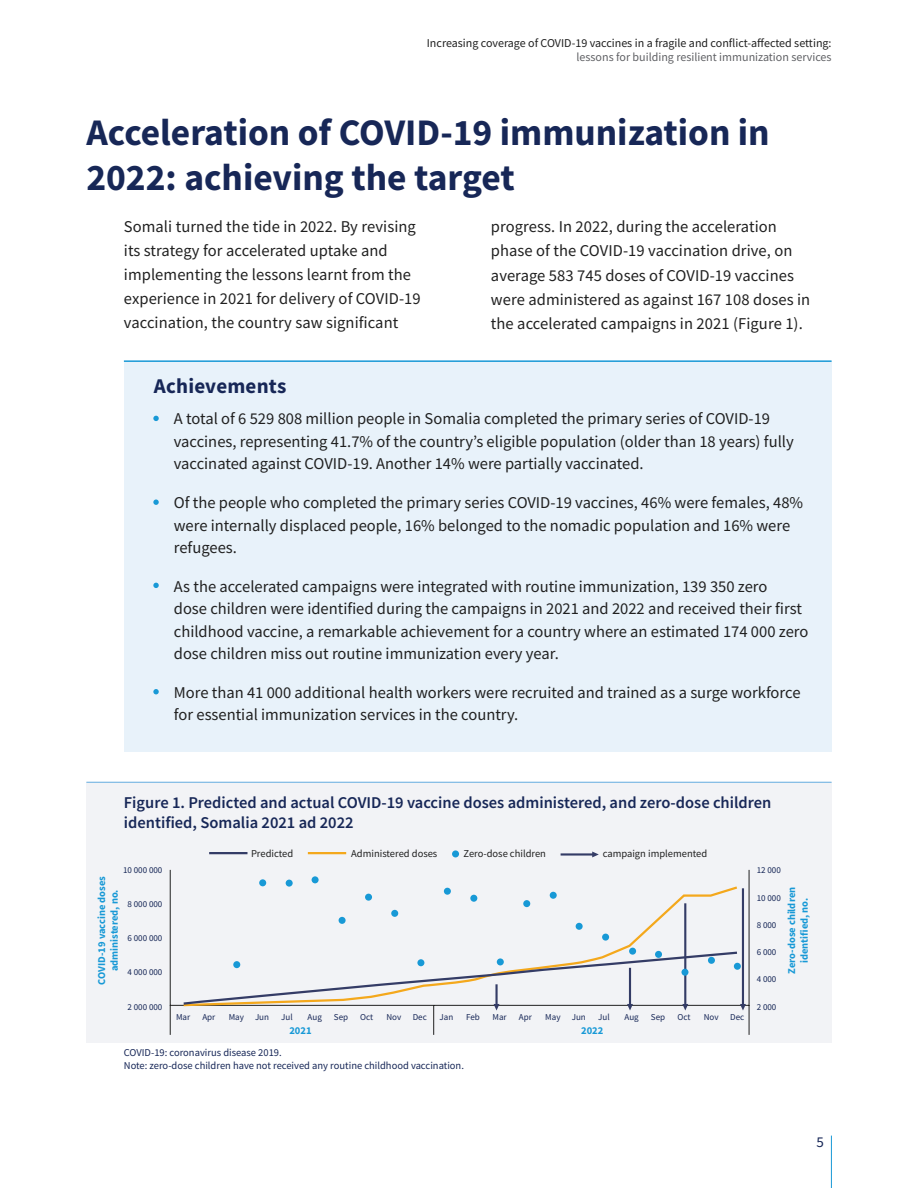
<style>
.page{position:relative;width:918px;height:1188px;background:#fff}
.page>*{position:absolute;margin:0;border:0;box-sizing:border-box;transform-origin:0 0}
.t1{font:700 37.5px/45px "Source Sans Pro";color:#172757}
.t2{font:700 21px "Source Sans Pro";letter-spacing:.01em;color:#172757}
.t3{font:16.5px/24px "Source Sans Pro";color:#202020}
.t4{font:600 16.5px/19.8px "Source Sans Pro";color:#172757}
.t5{font:15px "Source Sans Pro";color:#172757}
.t6{font:12px "Source Sans Pro";color:#202020}
.t7{font:12px "Source Sans Pro";color:#606165}
.t8{font:10.5px/12.6px "Source Sans Pro";color:#172757}
.t9{font:700 10.5px/12.6px "Source Sans Pro";color:#1899d6;text-align:center}
.t10{font:10.5px "Source Sans Pro";color:#202020}
.t11{font:9px "Source Sans Pro";color:#172757}
</style>
<div class="page">
<div style="left:86px;top:782px;width:746px;height:261px;background:#f2f3f6"></div>
<hr style="left:831px;top:1136px;width:1px;height:52px;background:#1899d6">
<hr style="left:86px;top:782px;width:746px;height:1px;background:#63acdf">
<div style="left:124px;top:361px;width:708px;height:391px;background:#e8f2fa"></div>
<hr style="left:124px;top:360px;width:708px;height:2px;background:#1899d6">
<svg style="left:153px;top:416px;width:6px;height:5px"></svg>
<svg style="left:153px;top:500px;width:6px;height:5px"></svg>
<svg style="left:153px;top:583px;width:6px;height:5px"></svg>
<svg style="left:153px;top:689px;width:6px;height:5px"></svg>
<svg style="left:170px;top:870px;width:579px;height:165px"></svg>
<svg style="left:181px;top:885px;width:559px;height:3px"></svg>
<div style="left:259px;top:879px;width:7px;height:7px;background:#1899d6;border-radius:50%"></div>
<div style="left:286px;top:880px;width:7px;height:7px;background:#1899d6;border-radius:50%"></div>
<div style="left:312px;top:876px;width:7px;height:7px;background:#1899d6;border-radius:50%"></div>
<svg style="left:181px;top:888px;width:565px;height:123px"></svg>
<div style="left:681px;top:969px;width:8px;height:7px;background:#1899d6;border-radius:50%"></div>
<div style="left:452px;top:850px;width:7px;height:7px;background:#1899d6;border-radius:50%"></div>
<svg style="left:561px;top:852px;width:38px;height:5px"></svg>
<hr style="left:209px;top:852px;width:39px;height:2px;background:#343c66">
<hr style="left:308px;top:852px;width:38px;height:2px;background:#f4a81c">
<p class="t6" style="left:427px;top:35px;width:406px">Increasing coverage of COVID-19 vaccines in a fragile and conflict-affected setting:</p>
<p class="t7" style="left:577px;top:49px;width:257px">lessons for building resilient immunization services</p>
<h1 class="t1" style="left:86px;top:109px;width:685px">Acceleration of COVID-19 immunization in<br>2022: achieving the target</h1>
<p class="t3" style="left:124px;top:215px;width:298px">Somali turned the tide in 2022. By revising its strategy for accelerated uptake and implementing the lessons learnt from the experience in 2021 for delivery of COVID-19 vaccination, the country saw significant</p>
<p class="t3" style="left:491px;top:215px;width:321px">progress. In 2022, during the acceleration phase of the COVID-19 vaccination drive, on average 583 745 doses of COVID-19 vaccines were administered as against 167 108 doses in the accelerated campaigns in 2021 (Figure 1).</p>
<p class="t2" style="left:154px;top:371px;width:134px">Achievements</p>
<p class="t3" style="left:174px;top:407px;width:621px;line-height:22.5px">A total of 6 529 808 million people in Somalia completed the primary series of COVID-19 vaccines, representing 41.7% of the country’s eligible population (older than 18 years) fully vaccinated against COVID-19. Another 14% were partially vaccinated.</p>
<p class="t3" style="left:174px;top:491px;width:631px;line-height:22.5px">Of the people who completed the primary series COVID-19 vaccines, 46% were females, 48% were internally displaced people, 16% belonged to the nomadic population and 16% were refugees.</p>
<p class="t3" style="left:174px;top:575px;width:636px;line-height:22.5px">As the accelerated campaigns were integrated with routine immunization, 139 350 zero<br>dose children were identified during the campaigns in 2021 and 2022 and received their first childhood vaccine, a remarkable achievement for a country where an estimated 174 000 zero dose children miss out routine immunization every year.</p>
<p class="t3" style="left:174px;top:681px;width:628px;line-height:22.5px">More than 41 000 additional health workers were recruited and trained as a surge workforce for essential immunization services in the country.</p>
<p class="t4" style="left:124px;top:792px;width:649px">Figure 1. Predicted and actual COVID-19 vaccine doses administered, and zero-dose children identified, Somalia 2021 ad 2022</p>
<p class="t10" style="left:251px;top:847px;width:44px">Predicted</p>
<p class="t10" style="left:351px;top:847px;width:88px">Administered doses</p>
<p class="t10" style="left:464px;top:847px;width:84px">Zero-dose children</p>
<p class="t10" style="left:603px;top:847px;width:106px">campaign implemented</p>
<p class="t11" style="left:123px;top:865px;width:41px">10 000 000</p>
<p class="t11" style="left:757px;top:865px;width:26px">12 000</p>
<p class="t11" style="left:128px;top:899px;width:36px">8 000 000</p>
<p class="t9" style="left:95px;top:985px;width:110px;rotate:-90deg">COVID-19 vaccine doses administered, no.</p>
<p class="t9" style="left:785px;top:974px;width:88px;rotate:-90deg">Zero-dose children identified, no.</p>
<p class="t11" style="left:757px;top:892px;width:26px">10 000</p>
<p class="t11" style="left:757px;top:919px;width:21px">8 000</p>
<p class="t11" style="left:128px;top:933px;width:36px">6 000 000</p>
<p class="t11" style="left:757px;top:946px;width:21px">6 000</p>
<p class="t11" style="left:757px;top:973px;width:21px">4 000</p>
<p class="t11" style="left:128px;top:967px;width:36px">4 000 000</p>
<p class="t11" style="left:128px;top:1001px;width:36px">2 000 000</p>
<p class="t11" style="left:757px;top:1001px;width:21px">2 000</p>
<p class="t11" style="left:176px;top:1011px;width:16px">Mar</p>
<p class="t11" style="left:202px;top:1011px;width:15px">Apr</p>
<p class="t11" style="left:229px;top:1011px;width:42px">May Jun</p>
<p class="t11" style="left:281px;top:1011px;width:13px">Jul</p>
<p class="t11" style="left:440px;top:1011px;width:15px">Jan</p>
<p class="t11" style="left:466px;top:1011px;width:15px">Feb</p>
<p class="t11" style="left:492px;top:1011px;width:16px">Mar</p>
<p class="t11" style="left:519px;top:1011px;width:15px">Apr</p>
<p class="t11" style="left:545px;top:1011px;width:42px">May Jun</p>
<p class="t9" style="left:289px;top:1024px;width:24px">2021</p>
<p class="t9" style="left:581px;top:1024px;width:24px">2022</p>
<p class="t11" style="left:308px;top:1011px;width:16px">Aug</p>
<p class="t11" style="left:334px;top:1011px;width:16px">Sep</p>
<p class="t11" style="left:360px;top:1011px;width:15px">Oct</p>
<p class="t11" style="left:386px;top:1011px;width:16px">Nov</p>
<p class="t11" style="left:413px;top:1011px;width:16px">Dec</p>
<p class="t11" style="left:598px;top:1011px;width:13px">Jul</p>
<p class="t11" style="left:625px;top:1011px;width:16px">Aug</p>
<p class="t11" style="left:651px;top:1011px;width:16px">Sep</p>
<p class="t11" style="left:677px;top:1011px;width:15px">Oct</p>
<p class="t11" style="left:704px;top:1011px;width:16px">Nov</p>
<p class="t11" style="left:730px;top:1011px;width:16px">Dec</p>
<p class="t8" style="left:124px;top:1046px;width:342px">COVID-19: coronavirus disease 2019.<br>Note: zero-dose children have not received any routine childhood vaccination.</p>
<p class="t5" style="left:817px;top:1132px;width:9px">5</p>
</div>
